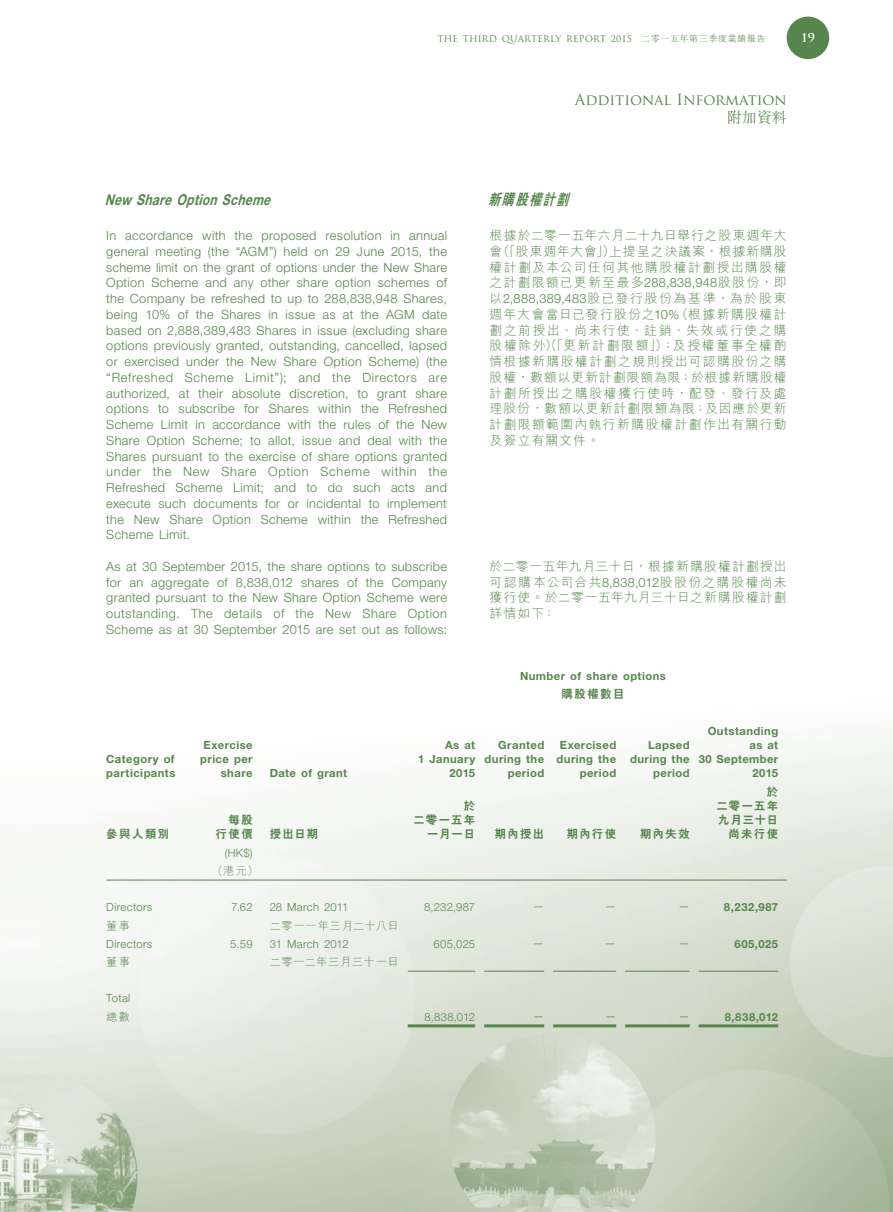
<style>
.page{position:relative;width:893px;height:1212px;background:#fff}
.page>*{position:absolute;margin:0;border:0;box-sizing:border-box;transform-origin:0 0}
.t1{font:15px "Trajan Pro";color:#56854d}
._04___H2{font:italic 700 15px "Helvetica Neue LT Std";color:#56854d;scale:.8 1}
._04___H2-2{font:italic 800 15px "C Hei 2 HK";color:#56854d;scale:.8 1}
.t2{font:300 15px "M Sung HK";color:#56854d}
._11_P0{font:300 12.75px/15.8px "Helvetica Neue LT Std";letter-spacing:.025em;color:#56854d;text-align:justify}
._11_P0-2{font:300 12.75px/15.8px "M Hei HK";letter-spacing:.095em;color:#56854d;text-align:justify}
.t3{font:700 12px "Trajan Pro";color:#fff}
._02_Note_Text{font:700 11.25px/14.2px "Helvetica Neue LT Std";letter-spacing:.04em;color:#56854d;text-align:right}
._02_Note_Text-2{font:300 11.25px "Helvetica Neue LT Std";letter-spacing:.02em;color:#56854d}
._02_Note_Text-3{font:800 11.25px/14.2px "C Hei 2 HK";letter-spacing:.125em;color:#56854d;text-align:right}
._02_Note_Text-4{font:300 11.25px "M Hei HK";letter-spacing:.05em;color:#56854d}
._29_Table_Stub__Note{font:300 11.25px "Helvetica Neue LT Std";letter-spacing:.03em;color:#56854d}
._29_Table_Stub__Note-2{font:700 11.25px/14.2px "Helvetica Neue LT Std";letter-spacing:.04em;color:#56854d}
._02_Note_Text-5{font:800 11.25px/14.2px "C Hei 2 HK";letter-spacing:.095em;color:#56854d;text-align:right}
._29_Table_Stub__Note-3{font:300 11.25px "M Hei HK";color:#56854d}
._29_Table_Stub__Note-4{font:800 11.25px "C Hei 2 HK";letter-spacing:.145em;color:#56854d}
.t4{font:9px "Trajan Pro";letter-spacing:.015em;color:#56854d}
.s1{font-family:"M Sung HK";font-weight:300}
.s2{font-family:"Helvetica Neue LT Std"}
</style>
<div class="page">
<div style="left:787px;top:17px;width:42px;height:42px;background:#56854d;border-radius:50%"></div>
<img style="left:0;top:741px;width:893px;height:471px">
<hr style="left:106px;top:880px;width:78px;height:1px;background:#56854d">
<hr style="left:193px;top:880px;width:60px;height:1px;background:#56854d">
<svg style="left:253px;top:880px;width:17px;height:1px"></svg>
<hr style="left:270px;top:880px;width:129px;height:1px;background:#56854d">
<hr style="left:408px;top:880px;width:67px;height:1px;background:#56854d">
<hr style="left:484px;top:880px;width:60px;height:1px;background:#56854d">
<hr style="left:553px;top:880px;width:63px;height:1px;background:#56854d">
<hr style="left:625px;top:880px;width:65px;height:1px;background:#56854d">
<hr style="left:699px;top:880px;width:79px;height:1px;background:#56854d">
<hr style="left:408px;top:971px;width:67px;height:1px;background:#56854d">
<hr style="left:484px;top:971px;width:60px;height:1px;background:#56854d">
<hr style="left:553px;top:971px;width:63px;height:1px;background:#56854d">
<hr style="left:625px;top:971px;width:65px;height:1px;background:#56854d">
<hr style="left:699px;top:971px;width:79px;height:1px;background:#56854d">
<hr style="left:408px;top:1024px;width:67px;height:3px;background:#56854d">
<hr style="left:484px;top:1024px;width:60px;height:3px;background:#56854d">
<hr style="left:553px;top:1024px;width:63px;height:3px;background:#56854d">
<hr style="left:625px;top:1024px;width:65px;height:3px;background:#56854d">
<hr style="left:699px;top:1024px;width:79px;height:3px;background:#56854d">
<p class="t4" style="left:437px;top:33px;width:330px">THE THIRD QUARTERLY REPORT 2015 <span class="s1">二零一五年第三季度業績報告</span></p>
<p class="t3" style="left:801px;top:31px;width:16px">19</p>
<p class="_04___H2" style="left:105px;top:190px;width:214px">New ShareOptionScheme</p>
<p class="_11_P0" style="left:106px;top:227px;width:342px">In accordance with the proposed resolution in annual general meeting (the “AGM”) held on 29 June 2015, the scheme limit on the grant of options under the New Share Option Scheme and any other share option schemes of the Company be refreshed to up to 288,838,948 Shares, being 10% of the Shares in issue as at the AGM date based on 2,888,389,483 Shares in issue (excluding share options previously granted, outstanding, cancelled, lapsed or exercised under the New Share Option Scheme) (the “Refreshed Scheme Limit”); and the Directors are authorized, at their absolute discretion, to grant share options to subscribe for Shares within the Refreshed Scheme Limit in accordance with the rules of the New Share Option Scheme; to allot, issue and deal with the Shares pursuant to the exercise of share options granted under the New Share Option Scheme within the Refreshed Scheme Limit; and to do such acts and execute such documents for or incidental to implement the New Share Option Scheme within the Refreshed Scheme Limit.</p>
<p class="_11_P0" style="left:106px;top:558px;width:342px">As at 30 September 2015, the share options to subscribe for an aggregate of 8,838,012 shares of the Company granted pursuant to the New Share Option Scheme were outstanding. The details of the New Share Option Scheme as at 30 September 2015 are set out as follows:</p>
<p class="t1" style="left:575px;top:90px;width:213px">Additional Information</p>
<p class="t2" style="left:727px;top:107px;width:61px">附加資料</p>
<p class="_04___H2-2" style="left:488px;top:189px;width:109px">新購股權計劃</p>
<p class="_11_P0-2" style="left:490px;top:227px;width:299px">根據於二零一五年六月二十九日舉行之股東週年大會（「股東週年大會」）上提呈之決議案，根據新購股權計劃及本公司任何其他購股權計劃授出購股權之計劃限額已更新至最多<span class="s2">288,838,948</span>股股份，即以<span class="s2">2,888,389,483</span>股已發行股份為基準，為於股東週年大會當日已發行股份之<span class="s2">10%</span>（根據新購股權計劃之前授出、尚未行使、註銷、失效或行使之購股權除外）（「更新計劃限額」）；及授權董事全權酌情根據新購股權計劃之規則授出可認購股份之購股權，數額以更新計劃限額為限；於根據新購股權計劃所授出之購股權獲行使時，配發、發行及處理股份，數額以更新計劃限額為限；及因應於更新計劃限額範圍內執行新購股權計劃作出有關行動及簽立有關文件。</p>
<p class="_11_P0-2" style="left:490px;top:558px;width:299px">於二零一五年九月三十日，根據新購股權計劃授出可認購本公司合共<span class="s2">8,838,012</span>股股份之購股權尚未獲行使。於二零一五年九月三十日之新購股權計劃詳情如下：</p>
<p class="_02_Note_Text" style="left:520px;top:669px;width:147px">Number of share options</p>
<p class="_02_Note_Text-3" style="left:562px;top:687px;width:64px">購股權數目</p>
<p class="_29_Table_Stub__Note-2" style="left:106px;top:752px;width:71px">Category of participants</p>
<p class="_29_Table_Stub__Note-4" style="left:106px;top:827px;width:64px">參與人類別</p>
<p class="_02_Note_Text" style="left:200px;top:737px;width:54px">Exercise price per share</p>
<p class="_02_Note_Text-3" style="left:216px;top:813px;width:39px">每股行使價</p>
<p class="_02_Note_Text-2" style="left:225px;top:846px;width:29px">(HK$)</p>
<p class="_02_Note_Text-4" style="left:212px;top:863px;width:48px">（港元）</p>
<p class="_02_Note_Text" style="left:270px;top:766px;width:79px">Date of grant</p>
<p class="_02_Note_Text-3" style="left:270px;top:827px;width:50px">授出日期</p>
<p class="_02_Note_Text" style="left:418px;top:737px;width:58px">As at<br>1 January<br>2015</p>
<p class="_02_Note_Text" style="left:484px;top:737px;width:61px">Granted during the period</p>
<p class="_02_Note_Text" style="left:556px;top:737px;width:61px">Exercised during the period</p>
<p class="_02_Note_Text" style="left:630px;top:737px;width:61px">Lapsed during the period</p>
<p class="_02_Note_Text-5" style="left:413px;top:799px;width:63px">於<br>二零一五年一月一日</p>
<p class="_02_Note_Text-3" style="left:495px;top:827px;width:51px">期內授出</p>
<p class="_02_Note_Text-3" style="left:567px;top:827px;width:51px">期內行使</p>
<p class="_02_Note_Text-3" style="left:640px;top:827px;width:51px">期內失效</p>
<p class="_02_Note_Text" style="left:699px;top:723px;width:81px">Outstanding as at<br>30 September<br>2015</p>
<p class="_02_Note_Text-3" style="left:716px;top:784px;width:63px">於<br>二零一五年九月三十日尚未行使</p>
<p class="_29_Table_Stub__Note" style="left:106px;top:900px;width:48px">Directors</p>
<p class="_02_Note_Text-2" style="left:232px;top:900px;width:23px">7.62</p>
<p class="_02_Note_Text-2" style="left:270px;top:900px;width:80px">28 March 2011</p>
<p class="_02_Note_Text-2" style="left:424px;top:900px;width:53px">8,232,987</p>
<p class="_02_Note_Text-2" style="left:533px;top:899px;width:13px">—</p>
<p class="_02_Note_Text-2" style="left:605px;top:899px;width:13px">—</p>
<p class="_02_Note_Text-2" style="left:678px;top:899px;width:13px">—</p>
<p class="_02_Note_Text" style="left:724px;top:900px;width:56px">8,232,987</p>
<p class="_29_Table_Stub__Note-3" style="left:106px;top:917px;width:25px">董事</p>
<p class="_02_Note_Text-4" style="left:270px;top:917px;width:131px">二零一一年三月二十八日</p>
<p class="_29_Table_Stub__Note" style="left:106px;top:937px;width:48px">Directors</p>
<p class="_02_Note_Text-2" style="left:230px;top:937px;width:24px">5.59</p>
<p class="_02_Note_Text-2" style="left:270px;top:937px;width:80px">31 March 2012</p>
<p class="_02_Note_Text-2" style="left:433px;top:937px;width:43px">605,025</p>
<p class="_02_Note_Text-2" style="left:533px;top:936px;width:13px">—</p>
<p class="_02_Note_Text-2" style="left:605px;top:936px;width:13px">—</p>
<p class="_02_Note_Text-2" style="left:678px;top:936px;width:13px">—</p>
<p class="_02_Note_Text" style="left:735px;top:936px;width:45px">605,025</p>
<p class="_29_Table_Stub__Note-3" style="left:106px;top:954px;width:25px">董事</p>
<p class="_02_Note_Text-4" style="left:270px;top:954px;width:130px">二零一二年三月三十一日</p>
<p class="_29_Table_Stub__Note" style="left:106px;top:991px;width:26px">Total</p>
<p class="_29_Table_Stub__Note-3" style="left:106px;top:1009px;width:25px">總數</p>
<p class="_02_Note_Text-2" style="left:424px;top:1010px;width:52px">8,838,012</p>
<p class="_02_Note_Text-2" style="left:533px;top:1009px;width:13px">—</p>
<p class="_02_Note_Text-2" style="left:605px;top:1009px;width:13px">—</p>
<p class="_02_Note_Text-2" style="left:678px;top:1009px;width:13px">—</p>
<p class="_02_Note_Text" style="left:725px;top:1009px;width:55px">8,838,012</p>
</div>
